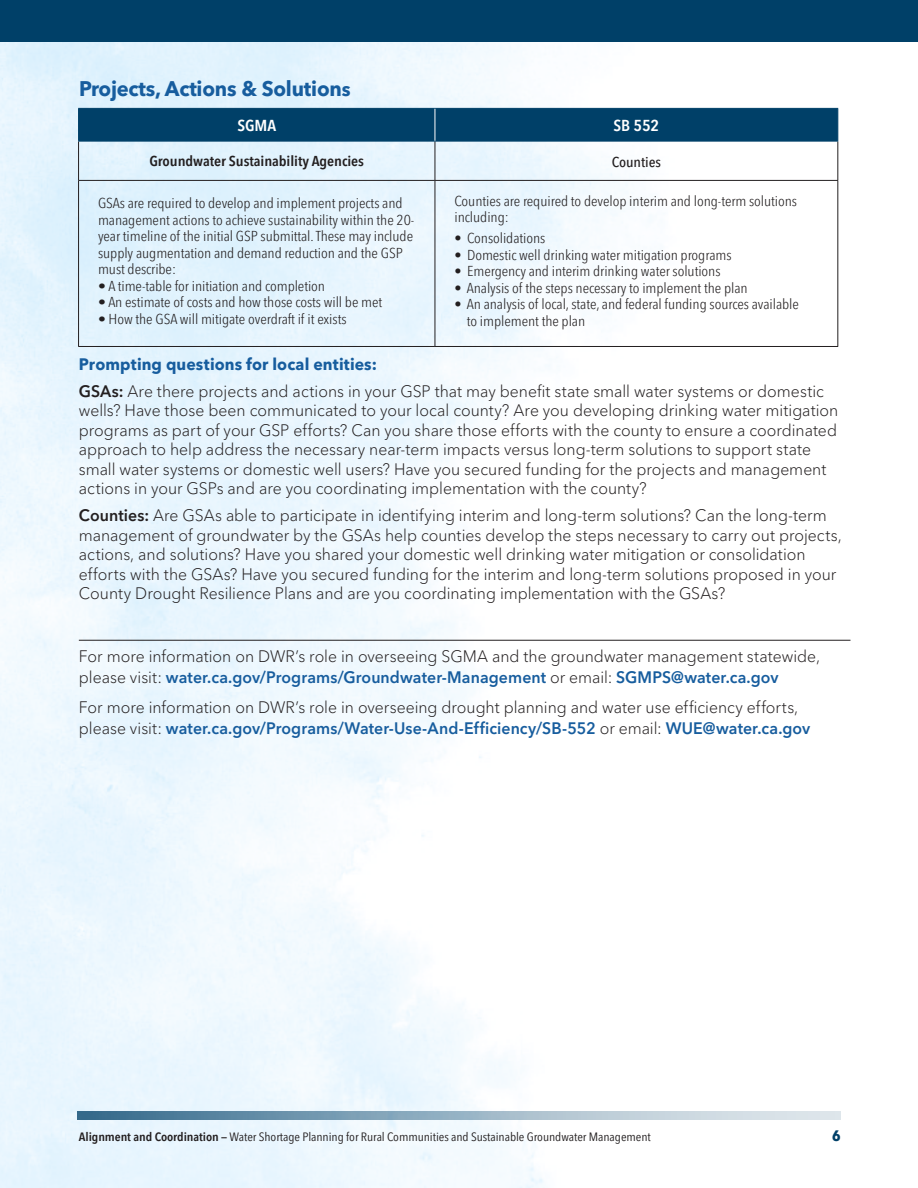
<style>
.page{position:relative;width:918px;height:1188px;background:#fff}
.page>*{position:absolute;margin:0;border:0;box-sizing:border-box;transform-origin:0 0}
.Table_Text{font:700 21px "Avenir Next LT Pro";letter-spacing:-.01em;color:#175d9e;scale:.96 1}
.Main_text{font:300 16.5px/19.5px "Avenir Next LT Pro";color:#231f20;scale:.96 1}
.Main_text_2{font:300 16.5px/21px "Avenir Next LT Pro";color:#231f20;scale:.96 1}
.Table_Text-2{font:600 condensed 15.75px "Avenir Next LT Pro";letter-spacing:-.005em;color:#fff;scale:1.1 1}
.Intro_Copy{font:700 condensed 15px "Avenir Next LT Pro";color:#004068;scale:1.08 1}
.Table_Text-3{font:300 condensed 14.25px/16.5px "Avenir Next LT Pro";letter-spacing:-.005em;color:#231f20;scale:1.1 1}
.Table_Text-4{font:300 condensed 14.25px/16.5px "Avenir Next LT Pro";letter-spacing:-.005em;color:#231f20}
.Table_Text-5{font:600 condensed 14.25px "Avenir Next LT Pro";letter-spacing:-.005em;color:#231f20;scale:1.1 1}
.Table_Text-6{font:500 condensed 14.25px "Avenir Next LT Pro";letter-spacing:-.005em;color:#231f20;scale:1.1 1}
.t1{font:condensed 12px "Avenir Next LT Pro";letter-spacing:-.005em;color:#231f20;scale:1.1 1}
.s1{font-size:19.5px}
.s2{font-weight:700;color:#175d9e}
.s3{font-weight:600}
.s4{font-weight:600;color:#175d9e}
</style>
<div class="page">
<img style="left:0;top:41px;width:904px;height:1147px">
<svg style="left:78px;top:1112px;width:763px;height:8px;background:#94b0c1"></svg>
<div style="left:0;top:0;width:918px;height:41px;background:#004068"></div>
<div style="left:79px;top:109px;width:758px;height:32px;background:#004068"></div>
<hr style="left:78px;top:141px;width:1px;height:39px;background:#231f20">
<hr style="left:435px;top:141px;width:1px;height:39px;background:#231f20">
<hr style="left:837px;top:141px;width:1px;height:39px;background:#231f20">
<hr style="left:78px;top:180px;width:357px;height:1px;background:#231f20">
<hr style="left:78px;top:181px;width:1px;height:165px;background:#231f20">
<hr style="left:435px;top:180px;width:403px;height:1px;background:#231f20">
<hr style="left:435px;top:181px;width:1px;height:165px;background:#231f20">
<hr style="left:837px;top:181px;width:1px;height:165px;background:#231f20">
<hr style="left:78px;top:346px;width:357px;height:1px;background:#231f20">
<hr style="left:435px;top:346px;width:403px;height:1px;background:#231f20">
<hr style="left:78px;top:108px;width:357px;height:1px;background:#004068">
<hr style="left:78px;top:109px;width:1px;height:32px;background:#004068">
<hr style="left:435px;top:108px;width:403px;height:1px;background:#004068">
<hr style="left:837px;top:109px;width:1px;height:32px;background:#004068">
<hr style="left:78px;top:141px;width:357px;height:1px;background:#004068">
<hr style="left:435px;top:141px;width:403px;height:1px;background:#004068">
<hr style="left:435px;top:109px;width:1px;height:32px;background:#fff">
<hr style="left:79px;top:640px;width:772px;height:1px;background:#231f20">
<p class="Table_Text" style="left:79px;top:76px;width:284px">Projects, Actions &amp; Solution<span class="s1">s</span></p>
<p class="Table_Text-2" style="left:237px;top:116px;width:37px">SGMA</p>
<p class="Table_Text-2" style="left:614px;top:116px;width:43px">SB 552</p>
<p class="Table_Text-5" style="left:149px;top:152px;width:197px">Groundwater Sustainability Agencies</p>
<p class="Table_Text-6" style="left:612px;top:153px;width:46px">Counties</p>
<p class="Table_Text-3" style="left:98px;top:195px;width:289px">GSAs are required to develop and implement projects and management actions to achieve sustainability within the 20- year timeline of the initial GSP submittal. These may include supply augmentation and demand reduction and the GSP must describe:</p>
<p class="Table_Text-3" style="left:98px;top:277px;width:208px">• A time-table for initiation and completion</p>
<p class="Table_Text-3" style="left:98px;top:294px;width:260px">• An estimate of costs and how those costs will be met</p>
<p class="Table_Text-3" style="left:98px;top:310px;width:227px">• How the GSA will mitigate overdraft if it exists</p>
<p class="Table_Text-3" style="left:454px;top:193px;width:313px">Counties are required to develop interim and long-term solutions including:</p>
<p class="Table_Text-4" style="left:454px;top:230px;width:92px">• Consolidations</p>
<p class="Table_Text-4" style="left:454px;top:247px;width:279px">• Domestic well drinking water mitigation programs</p>
<p class="Table_Text-4" style="left:454px;top:263px;width:268px">• Emergency and interim drinking water solutions</p>
<p class="Table_Text-4" style="left:454px;top:280px;width:295px">• Analysis of the steps necessary to implement the plan</p>
<p class="Table_Text-4" style="left:467px;top:296px;width:334px;text-indent:-12px">• An analysis of local, state, and federal funding sources available to implement the plan</p>
<p class="Main_text" style="left:79px;top:351px;width:778px;line-height:27px"><span class="s2">Prompting questions for local entities:<br></span><span class="s3">GSAs:</span> Are there projects and actions in your GSP that may benefit state small water systems or domestic</p>
<p class="Main_text" style="left:79px;top:401px;width:793px">wells? Have those been communicated to your local county? Are you developing drinking water mitigation programs as part of your GSP efforts? Can you share those efforts with the county to ensure a coordinated approach to help address the necessary near-term impacts versus long-term solutions to support state small water systems or domestic well users? Have you secured funding for the projects and management actions in your GSPs and are you coordinating implementation with the county?</p>
<p class="Main_text" style="left:79px;top:506px;width:796px"><span class="s3">Counties:</span> Are GSAs able to participate in identifying interim and long-term solutions? Can the long-term management of groundwater by the GSAs help counties develop the steps necessary to carry out projects, actions, and solutions? Have you shared your domestic well drinking water mitigation or consolidation efforts with the GSAs? Have you secured funding for the interim and long-term solutions proposed in your County Drought Resilience Plans and are you coordinating implementation with the GSAs?</p>
<p class="Main_text_2" style="left:79px;top:645px;width:774px">For more information on DWR’s role in overseeing SGMA and the groundwater management statewide, please visit: <span class="s4">water.ca.gov/Programs/Groundwater-Management</span> or email: <span class="s4">SGMPS@water.ca.gov</span></p>
<p class="Main_text_2" style="left:79px;top:697px;width:763px">For more information on DWR’s role in overseeing drought planning and water use efficiency efforts, please visit: <span class="s4">water.ca.gov/Programs/Water-Use-And-Efficiency/SB-552</span> or email: <span class="s4">WUE@water.ca.gov</span></p>
<p class="t1" style="left:79px;top:1129px;width:521px"><span class="s3">Alignment and Coordination —</span> Water Shortage Planning for Rural Communities and Sustainable Groundwater Management</p>
<p class="Intro_Copy" style="left:832px;top:1127px;width:9px">6</p>
</div>
